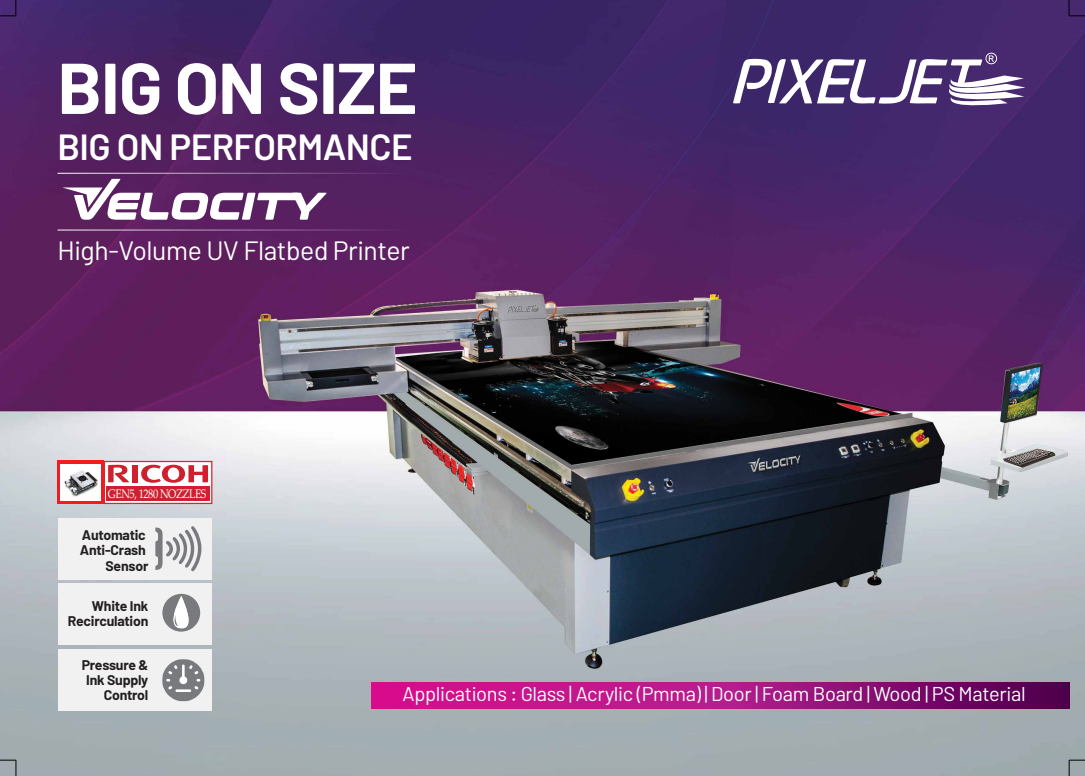
<style>
.page{position:relative;width:1085px;height:776px;background:#fff}
.page>*{position:absolute;margin:0;border:0;box-sizing:border-box;transform-origin:0 0}
.t1{font:700 71.75px "Barlow";letter-spacing:-.015em;color:#fff}
.t2{font:600 36.5px "Barlow";letter-spacing:-.015em;color:#fff}
.t3{font:26.5px "Barlow";letter-spacing:-.015em;color:#fff}
.t4{font:20px "Barlow";letter-spacing:-.015em;color:#fff}
.t5{font:700 14px/15.2px "Barlow";letter-spacing:-.015em;color:#231f20;text-align:right}
.t6{font:12.5px "Palatino Linotype";letter-spacing:-.04em;color:#fff;scale:.84 1}
</style>
<div class="page">
<img style="left:0;top:0;width:1084px;height:776px">
<div style="left:58px;top:518px;width:153px;height:61px;background:#f1f1f2"></div>
<svg style="left:155px;top:526px;width:46px;height:45px"></svg>
<div style="left:58px;top:584px;width:153px;height:61px;background:#f1f1f2"></div>
<svg style="left:162px;top:594px;width:38px;height:38px"></svg>
<div style="left:58px;top:650px;width:153px;height:61px;background:#f1f1f2"></div>
<svg style="left:162px;top:659px;width:42px;height:42px"></svg>
<div style="left:104px;top:461px;width:108px;height:43px;background:#fff;border:1px solid #ed1d24"></div>
<svg style="left:141px;top:465px;width:67px;height:18px"></svg>
<div style="left:132px;top:465px;width:6px;height:17px;background:#ce202f"></div>
<svg style="left:108px;top:465px;width:21px;height:17px"></svg>
<div style="left:106px;top:486px;width:104px;height:15px;background:#ce202f"></div>
<div style="left:57px;top:461px;width:47px;height:43px;background:linear-gradient(to right,#ed1d24,#ed1d24)"></div>
<img style="left:61px;top:465px;width:40px;height:35px">
<svg style="left:732px;top:53px;width:293px;height:58px"></svg>
<hr style="left:57px;top:173px;width:353px;height:1px;background:#fff">
<hr style="left:57px;top:230px;width:353px;height:1px;background:#fff">
<svg style="left:62px;top:179px;width:264px;height:41px"></svg>
<svg style="left:372px;top:682px;width:696px;height:27px;background:#a3107c"></svg>
<svg style="left:1068px;top:0;width:16px;height:17px"></svg>
<svg style="left:0;top:0;width:17px;height:17px"></svg>
<svg style="left:1068px;top:760px;width:16px;height:16px"></svg>
<svg style="left:0;top:760px;width:17px;height:16px"></svg>
<h1 class="t1" style="left:57px;top:44px;width:361px">BIG ON SIZE</h1>
<h2 class="t2" style="left:57px;top:124px;width:357px">BIG ON PERFORMANCE</h2>
<h3 class="t3" style="left:57px;top:234px;width:354px">High-Volume UV Flatbed Printer</h3>
<p class="t6" style="left:108px;top:485px;width:119px">GEN5, 1280 NOZZLES</p>
<p class="t5" style="left:80px;top:527px;width:70px">Automatic<br>Anti-Crash<br>Sensor</p>
<p class="t5" style="left:68px;top:598px;width:82px">White Ink<br>Recirculation</p>
<p class="t5" style="left:82px;top:657px;width:68px">Pressure &amp;<br>Ink Supply<br>Control</p>
<h3 class="t4" style="left:402px;top:682px;width:624px">Applications : Glass | Acrylic (Pmma) | Door | Foam Board | Wood | PS Material</h3>
</div>
